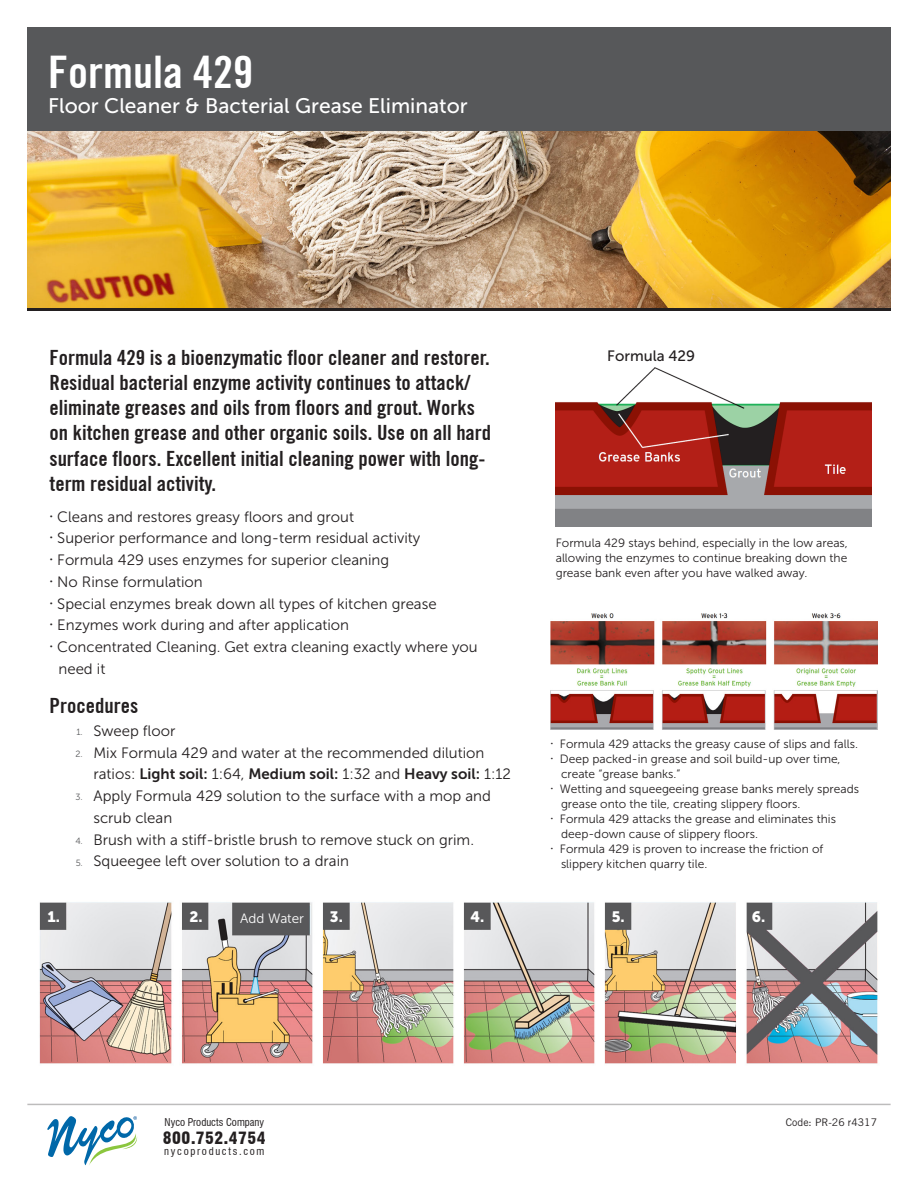
<style>
.page{position:relative;width:918px;height:1188px;background:#fff}
.page>*{position:absolute;margin:0;border:0;box-sizing:border-box;transform-origin:0 0}
.t1{font:700 condensed 45px "Trade Gothic No.20";color:#fff}
.t2{font:700 condensed 21px/25.2px "Trade Gothic No.20";color:#231f20}
.t3{font:21px "Museo Sans 500";color:#fff}
.t4{font:900 condensed 16.5px "Swiss 721 BT";letter-spacing:.03em;color:#231f20}
.t5{font:15px/21.8px "Museo Sans 300";color:#231f20}
.t6{font:15px "Museo Sans 900";color:#fff}
.t7{font:15px "Museo Sans 500";color:#231f20}
.t8{font:13.5px "Museo Sans 300";color:#fff}
.t9{font:12px/15px "Museo Sans 300";color:#231f20}
.t10{font:condensed 10.5px "Swiss 721 BT";color:#231f20}
.t11{font:condensed 10.5px "Swiss 721 BT";letter-spacing:.16em;color:#231f20}
.t12{font:10.5px "Trade Gothic LT Std";color:#231f20}
.t13{font:9px "Museo Sans 300";color:#57585a}
.s1{font-family:"Swiss 721 BT";font-stretch:condensed}
.s2{font-family:"Museo Sans 700"}
</style>
<div class="page">
<div style="left:27px;top:180px;width:864px;height:131px;background:#231f20"></div>
<img style="left:27px;top:131px;width:864px;height:177px">
<div style="left:27px;top:27px;width:864px;height:104px;background:#57585a"></div>
<hr style="left:27px;top:1104px;width:864px;height:1px;background:#231f20">
<img style="left:39px;top:902px;width:839px;height:162px">
<svg style="left:47px;top:1116px;width:91px;height:50px"></svg>
<img style="left:556px;top:368px;width:316px;height:158px">
<img style="left:551px;top:614px;width:326px;height:115px">
<p class="t1" style="left:48px;top:45px;width:206px">Formula 429</p>
<p class="t3" style="left:48px;top:94px;width:421px">Floor Cleaner &amp; Bacterial Grease Eliminator</p>
<p class="t2" style="left:50px;top:345px;width:443px">Formula 429 is a bioenzymatic floor cleaner and restorer.<br>Residual bacterial enzyme activity continues to attack/ eliminate greases and oils from floors and grout. Works on kitchen grease and other organic soils. Use on all hard surface floors. Excellent initial cleaning power with long&shy;term residual activity.</p>
<p class="t5" style="left:50px;top:506px;width:306px"><span class="s1">·</span> Cleans and restores greasy floors and grout</p>
<p class="t5" style="left:50px;top:527px;width:372px"><span class="s1">·</span> Superior performance and long-term residual activity</p>
<p class="t5" style="left:50px;top:549px;width:341px"><span class="s1">·</span> Formula 429 uses enzymes for superior cleaning</p>
<p class="t5" style="left:50px;top:571px;width:155px"><span class="s1">·</span> No Rinse formulation</p>
<p class="t5" style="left:50px;top:593px;width:389px"><span class="s1">·</span> Special enzymes break down all types of kitchen grease</p>
<p class="t5" style="left:50px;top:614px;width:301px"><span class="s1">·</span> Enzymes work during and after application</p>
<p class="t5" style="left:59px;top:636px;width:421px;text-indent:-9px"><span class="s1">·</span> Concentrated Cleaning. Get extra cleaning exactly where you need it</p>
<p class="t2" style="left:50px;top:693px;width:90px">Procedures</p>
<p class="t13" style="left:76px;top:727px;width:8px">1.</p>
<p class="t13" style="left:75px;top:749px;width:9px">2.</p>
<p class="t13" style="left:76px;top:792px;width:9px">3.</p>
<p class="t13" style="left:75px;top:836px;width:9px">4.</p>
<p class="t13" style="left:76px;top:858px;width:9px">5.</p>
<p class="t5" style="left:93px;top:720px;width:83px">Sweep floor</p>
<p class="t5" style="left:93px;top:742px;width:419px">Mix Formula 429 and water at the recommended dilution ratios: <span class="s2">Light soil:</span> 1:64, <span class="s2">Medium soil:</span> 1:32 and <span class="s2">Heavy soil:</span> 1:12</p>
<p class="t5" style="left:93px;top:785px;width:399px">Apply Formula 429 solution to the surface with a mop and scrub clean</p>
<p class="t5" style="left:93px;top:829px;width:382px">Brush with a stiff-bristle brush to remove stuck on grim.</p>
<p class="t5" style="left:93px;top:850px;width:257px">Squeegee left over solution to a drain</p>
<p class="t7" style="left:607px;top:348px;width:89px">Formula 429</p>
<p class="t9" style="left:556px;top:535px;width:294px;text-align:justify">Formula 429 stays behind, especially in the low areas, allowing the enzymes to continue breaking down the grease bank even after you have walked away.</p>
<p class="t9" style="left:551px;top:736px;width:309px"><span class="s1">·</span> Formula 429 attacks the greasy cause of slips and falls.</p>
<p class="t9" style="left:561px;top:751px;width:281px;text-indent:-10px"><span class="s1">·</span> Deep packed-in grease and soil build-up over time, create “grease banks.”</p>
<p class="t9" style="left:561px;top:781px;width:300px;text-indent:-10px"><span class="s1">·</span> Wetting and squeegeeing grease banks merely spreads grease onto the tile, creating slippery floors.</p>
<p class="t9" style="left:561px;top:811px;width:277px;text-indent:-10px"><span class="s1">·</span> Formula 429 attacks the grease and eliminates this deep-down cause of slippery floors.</p>
<p class="t9" style="left:561px;top:841px;width:264px;text-indent:-10px"><span class="s1">·</span> Formula 429 is proven to increase the friction of slippery kitchen quarry tile.</p>
<p class="t6" style="left:47px;top:908px;width:14px">1.</p>
<p class="t6" style="left:189px;top:908px;width:15px">2.</p>
<p class="t8" style="left:240px;top:911px;width:65px">Add Water</p>
<p class="t6" style="left:330px;top:908px;width:15px">3.</p>
<p class="t6" style="left:470px;top:908px;width:15px">4.</p>
<p class="t6" style="left:612px;top:908px;width:14px">5.</p>
<p class="t6" style="left:752px;top:908px;width:15px">6.</p>
<p class="t10" style="left:165px;top:1116px;width:101px">Nyco Products Company</p>
<p class="t4" style="left:163px;top:1129px;width:104px">800.752.4754</p>
<p class="t11" style="left:164px;top:1145px;width:102px">nycoproducts.com</p>
<p class="t12" style="left:786px;top:1116px;width:93px">Code: PR-26 r4317</p>
</div>
